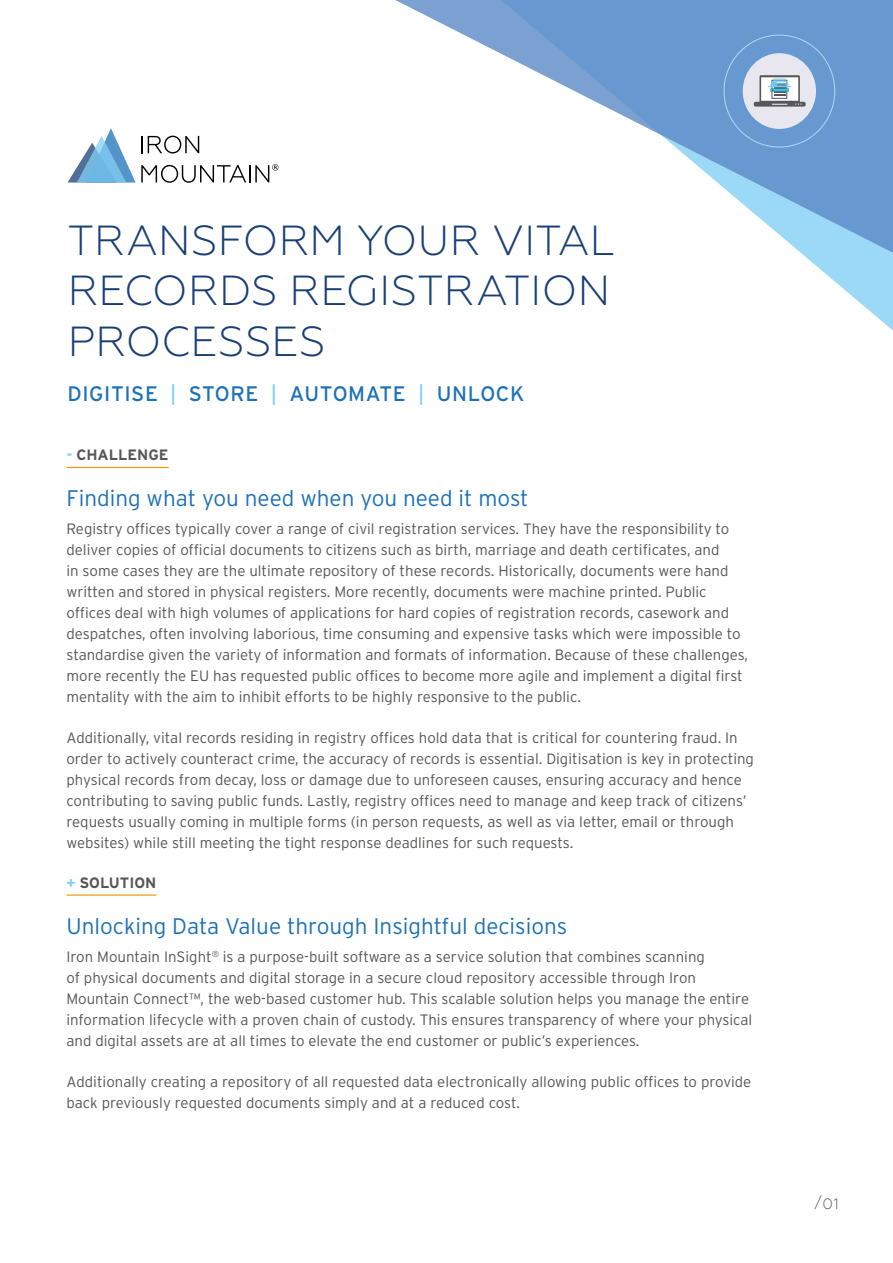
<style>
.page{position:relative;width:893px;height:1263px;background:#fff}
.page>*{position:absolute;margin:0;border:0;box-sizing:border-box;transform-origin:0 0}
.Title_Text{font:300 42px/50.4px "Geometria";letter-spacing:.005em;color:#193f76;text-align:justify}
.Body_Subheader{font:300 22.5px "Interstate";color:#1d71b8}
.Headline_Text{font:21px "Interstate";letter-spacing:.03em;color:#1d71b8}
.Body_Copy{font:300 15px/21px "Interstate";color:#575756}
.BodyHead{font:700 15px "Interstate";color:#575756}
.t1{font:300 15px "Geometria";color:#575756}
.s1{color:#83d0f5}
</style>
<div class="page">
<hr style="left:66px;top:467px;width:103px;height:1px;background:#f39200">
<hr style="left:66px;top:894px;width:90px;height:2px;background:#f39200">
<svg style="left:808px;top:259px;width:85px;height:72px"></svg>
<svg style="left:395px;top:0;width:498px;height:259px"></svg>
<svg style="left:68px;top:128px;width:210px;height:55px"></svg>
<div style="left:743px;top:53px;width:73px;height:76px;background:#e8e7f0;border-radius:50%"></div>
<svg style="left:754px;top:75px;width:52px;height:32px"></svg>
<p class="Title_Text" style="left:68px;top:215px;width:548px">TRANSFORM YOUR VITAL RECORDS REGISTRATION PROCESSES</p>
<p class="Headline_Text" style="left:68px;top:381px;width:459px">DIGITISE <span class="s1">|</span> STORE <span class="s1">|</span> AUTOMATE <span class="s1">|</span> UNLOCK</p>
<p class="BodyHead" style="left:66px;top:447px;width:104px"><span class="s1">-</span> CHALLENGE</p>
<p class="Body_Subheader" style="left:66px;top:486px;width:464px">Finding what you need when you need it most</p>
<p class="Body_Copy" style="left:66px;top:518px;width:683px">Registry offices typically cover a range of civil registration services. They have the responsibility to deliver copies of official documents to citizens such as birth, marriage and death certificates, and<br>in some cases they are the ultimate repository of these records. Historically, documents were hand written and stored in physical registers. More recently, documents were machine printed. Public offices deal with high volumes of applications for hard copies of registration records, casework and despatches, often involving laborious, time consuming and expensive tasks which were impossible to standardise given the variety of information and formats of information. Because of these challenges, more recently the EU has requested public offices to become more agile and implement a digital first mentality with the aim to inhibit efforts to be highly responsive to the public.</p>
<p class="Body_Copy" style="left:66px;top:727px;width:689px">Additionally, vital records residing in registry offices hold data that is critical for countering fraud. In order to actively counteract crime, the accuracy of records is essential. Digitisation is key in protecting physical records from decay, loss or damage due to unforeseen causes, ensuring accuracy and hence contributing to saving public funds. Lastly, registry offices need to manage and keep track of citizens’ requests usually coming in multiple forms (in person requests, as well as via letter, email or through websites) while still meeting the tight response deadlines for such requests.</p>
<p class="BodyHead" style="left:66px;top:874px;width:91px"><span class="s1">+</span> SOLUTION</p>
<p class="Body_Subheader" style="left:66px;top:913px;width:502px">Unlocking Data Value through Insightful decisions</p>
<p class="Body_Copy" style="left:66px;top:946px;width:687px">Iron Mountain InSight<sup>®</sup> is a purpose-built software as a service solution that combines scanning<br>of physical documents and digital storage in a secure cloud repository accessible through Iron Mountain Connect™, the web-based customer hub. This scalable solution helps you manage the entire information lifecycle with a proven chain of custody. This ensures transparency of where your physical and digital assets are at all times to elevate the end customer or public’s experiences.</p>
<p class="Body_Copy" style="left:66px;top:1071px;width:686px">Additionally creating a repository of all requested data electronically allowing public offices to provide back previously requested documents simply and at a reduced cost.</p>
<p class="t1" style="left:814px;top:1195px;width:26px">/01</p>
</div>
